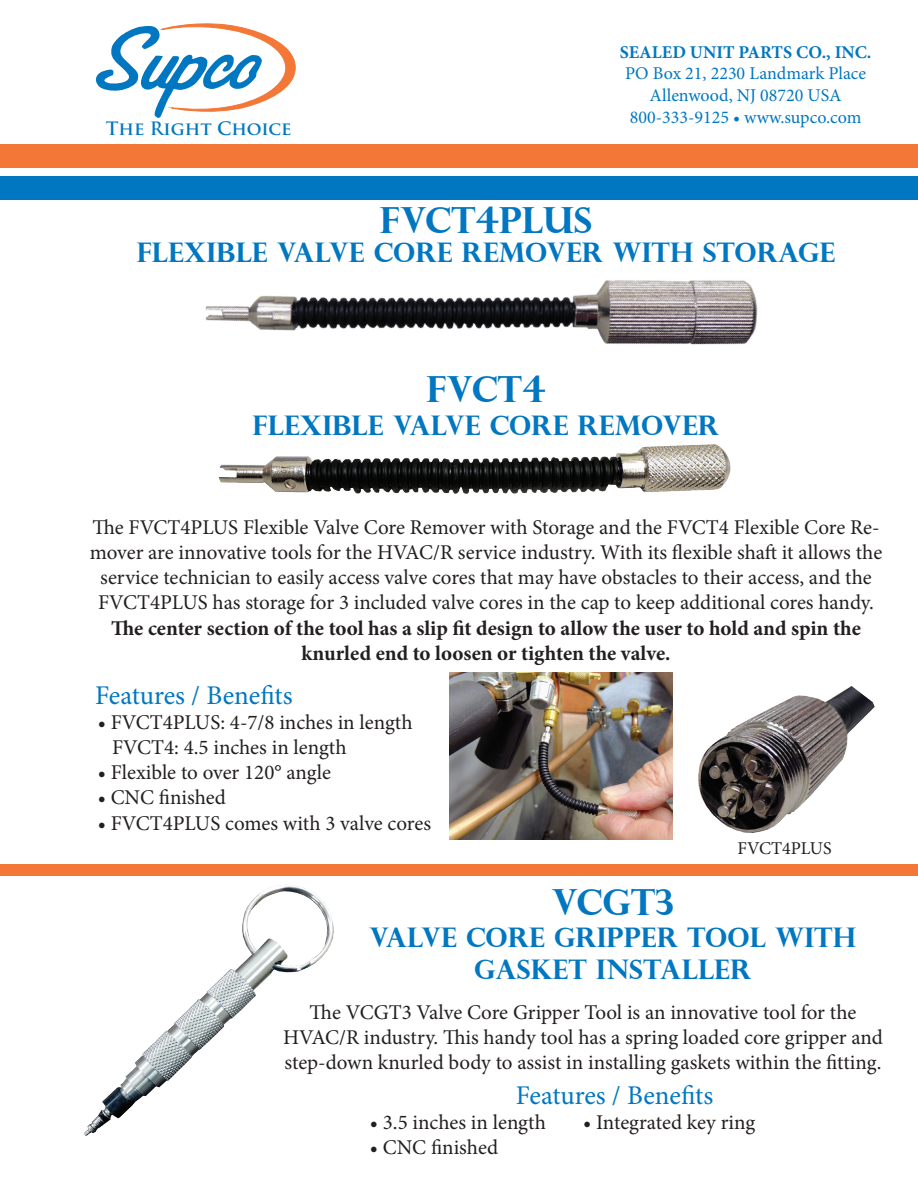
<style>
.page{position:relative;width:918px;height:1188px;background:#fff}
.page>*{position:absolute;margin:0;border:0;box-sizing:border-box;transform-origin:0 0}
.t1{font:700 36px "Perpetua Titling";color:#0077c0}
.t2{font:700 27px/32.4px "Perpetua Titling";color:#0077c0;text-align:center}
.t3{font:27px "Minion Pro";color:#0077c0}
.t4{font:21px/25.2px "Minion Pro";color:#231f20;text-align:center}
.t5{font:700 21px/25.2px "Minion Pro";color:#231f20;text-align:center}
.t6{font:18px/21.6px "Minion Pro";color:#0077c0;text-align:center}
.t7{font:700 18px "Minion Pro";color:#0077c0}
.t8{font:700 18px "Trajan Pro";color:#0077c0}
.t9{font:18px "Minion Pro";color:#231f20}
</style>
<div class="page">
<svg style="left:96px;top:38px;width:22px;height:53px"></svg>
<div style="left:0;top:144px;width:918px;height:23px;background:#f37736"></div>
<div style="left:0;top:176px;width:918px;height:24px;background:#0077c0"></div>
<img style="left:450px;top:684px;width:222px;height:156px">
<img style="left:698px;top:686px;width:177px;height:147px">
<img style="left:118px;top:23px;width:763px;height:661px">
<img style="left:60px;top:864px;width:327px;height:272px">
<div style="left:0;top:865px;width:918px;height:11px;background:#f37736"></div>
<p class="t8" style="left:106px;top:117px;width:187px">The Right Choice</p>
<p class="t7" style="left:620px;top:39px;width:253px">SEALED UNIT PARTS CO., INC.</p>
<p class="t6" style="left:625px;top:63px;width:243px">PO Box 21, 2230 Landmark Place<br>Allenwood, NJ 08720 USA<br>800-333-9125 • www.supco.com</p>
<h1 class="t1" style="left:380px;top:198px;width:214px">FVCT4PLUS</h1>
<p class="t2" style="left:137px;top:235px;width:700px">FLEXIBLE VALVE CORE REMOVER WITH STORAGE</p>
<h1 class="t1" style="left:426px;top:367px;width:121px">FVCT4</h1>
<p class="t2" style="left:253px;top:408px;width:468px">FLEXIBLE VALVE CORE REMOVER</p>
<p class="t4" style="left:90px;top:515px;width:794px">The FVCT4PLUS Flexible Valve Core Remover with Storage and the FVCT4 Flexible Core Re&shy;mover are innovative tools for the HVAC/R service industry. With its flexible shaft it allows the service technician to easily access valve cores that may have obstacles to their access, and the FVCT4PLUS has storage for 3 included valve cores in the cap to keep additional cores handy.</p>
<p class="t5" style="left:111px;top:615px;width:751px">The center section of the tool has a slip fit design to allow the user to hold and spin the knurled end to loosen or tighten the valve.</p>
<p class="t3" style="left:95px;top:677px;width:199px">Features / Benefits</p>
<p class="t4" style="left:112px;top:710px;width:302px;text-align:left;text-indent:-14px">• FVCT4PLUS: 4-7/8 inches in length<br>FVCT4: 4.5 inches in length</p>
<p class="t4" style="left:98px;top:760px;width:235px">• Flexible to over 120° angle</p>
<p class="t4" style="left:98px;top:785px;width:130px">• CNC finished</p>
<p class="t4" style="left:98px;top:810px;width:335px">• FVCT4PLUS comes with 3 valve cores</p>
<p class="t9" style="left:738px;top:837px;width:96px">FVCT4PLUS</p>
<h1 class="t1" style="left:551px;top:879px;width:124px">VCGT3</h1>
<p class="t2" style="left:369px;top:921px;width:488px">VALVE CORE GRIPPER TOOL WITH<br>GASKET INSTALLER</p>
<p class="t4" style="left:283px;top:999px;width:601px">The VCGT3 Valve Core Gripper Tool is an innovative tool for the<br>HVAC/R industry. This handy tool has a spring loaded core gripper and step-down knurled body to assist in installing gaskets within the fitting.</p>
<p class="t3" style="left:516px;top:1077px;width:199px">Features / Benefits</p>
<p class="t4" style="left:370px;top:1110px;width:177px">• 3.5 inches in length</p>
<p class="t4" style="left:583px;top:1110px;width:174px">• Integrated key ring</p>
<p class="t4" style="left:370px;top:1135px;width:130px">• CNC finished</p>
</div>
